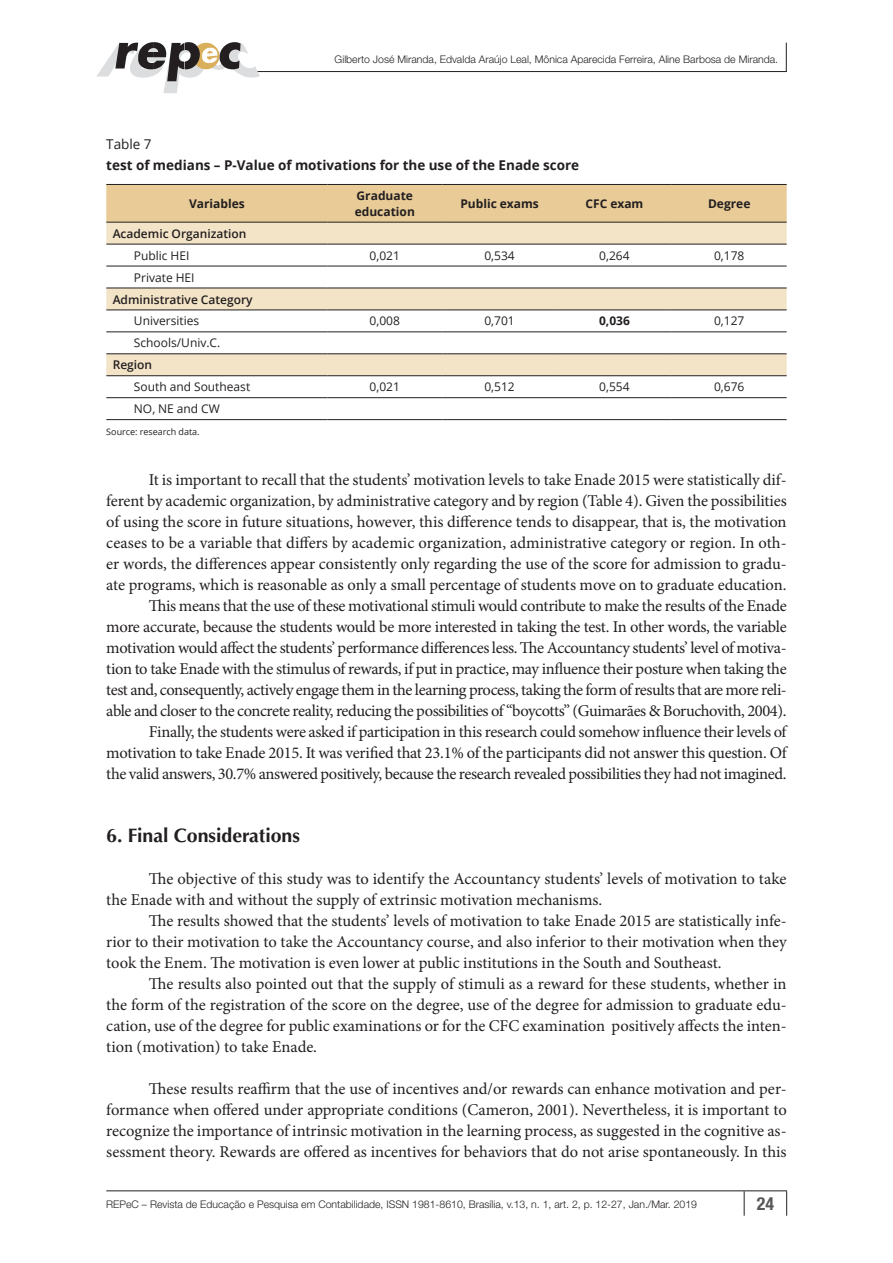
<style>
.page{position:relative;width:893px;height:1263px;background:#fff}
.page>*{position:absolute;margin:0;border:0;box-sizing:border-box;transform-origin:0 0}
.miolo_TITULO{font:700 19.5px "Optima LT Std";color:#231f20}
.t1{font:700 condensed 18px "Helvetica Neue LT Std";color:#57585a}
.texto_GERAL{font:16.5px/21px "Minion Pro";letter-spacing:-.005em;color:#231f20;text-align:justify}
.box_TIT_TAB{font:700 13.5px/21px "Open Sans";color:#231f20}
.box_TEXTO{font:12px "Open Sans";color:#231f20}
.box_KBCA{font:700 12px/15.8px "Open Sans";color:#231f20}
.box_TEXTO-2{font:600 12px "Open Sans";color:#231f20}
.box_TEXTO-3{font:700 12px "Open Sans";color:#231f20}
.t2{font:300 10.5px "Helvetica Neue LT Std";color:#231f20}
.box_FONTE{font:9px "Open Sans";color:#231f20}
.s1{font-weight:400}
</style>
<div class="page">
<hr style="left:106px;top:1190px;width:638px;height:1px;background:#231f20">
<hr style="left:744px;top:1190px;width:43px;height:1px;background:#231f20">
<svg style="left:744px;top:1191px;width:1px;height:25px"></svg>
<svg style="left:786px;top:1191px;width:1px;height:25px"></svg>
<hr style="left:255px;top:71px;width:531px;height:1px;background:#231f20">
<svg style="left:97px;top:42px;width:163px;height:51px"></svg>
<svg style="left:786px;top:43px;width:1px;height:29px"></svg>
<div style="left:106px;top:185px;width:681px;height:37px;background:#e8cb97"></div>
<svg style="left:106px;top:223px;width:681px;height:152px"></svg>
<hr style="left:106px;top:266px;width:221px;height:1px;background:#231f20">
<hr style="left:327px;top:266px;width:115px;height:1px;background:#231f20">
<hr style="left:442px;top:266px;width:115px;height:1px;background:#231f20">
<hr style="left:557px;top:266px;width:115px;height:1px;background:#231f20">
<hr style="left:672px;top:266px;width:115px;height:1px;background:#231f20">
<hr style="left:106px;top:331px;width:221px;height:1px;background:#231f20">
<hr style="left:327px;top:331px;width:115px;height:1px;background:#231f20">
<hr style="left:442px;top:331px;width:115px;height:1px;background:#231f20">
<hr style="left:557px;top:331px;width:115px;height:1px;background:#231f20">
<hr style="left:672px;top:331px;width:115px;height:1px;background:#231f20">
<hr style="left:106px;top:397px;width:221px;height:1px;background:#231f20">
<hr style="left:327px;top:397px;width:115px;height:1px;background:#231f20">
<hr style="left:442px;top:397px;width:115px;height:1px;background:#231f20">
<hr style="left:557px;top:397px;width:115px;height:1px;background:#231f20">
<hr style="left:672px;top:397px;width:115px;height:1px;background:#231f20">
<hr style="left:106px;top:244px;width:221px;height:1px;background:#231f20">
<hr style="left:327px;top:244px;width:115px;height:1px;background:#231f20">
<hr style="left:442px;top:244px;width:115px;height:1px;background:#231f20">
<hr style="left:557px;top:244px;width:115px;height:1px;background:#231f20">
<hr style="left:672px;top:244px;width:115px;height:1px;background:#231f20">
<hr style="left:106px;top:288px;width:221px;height:1px;background:#231f20">
<hr style="left:327px;top:288px;width:115px;height:1px;background:#231f20">
<hr style="left:442px;top:288px;width:115px;height:1px;background:#231f20">
<hr style="left:557px;top:288px;width:115px;height:1px;background:#231f20">
<hr style="left:672px;top:288px;width:115px;height:1px;background:#231f20">
<hr style="left:106px;top:310px;width:221px;height:1px;background:#231f20">
<hr style="left:327px;top:310px;width:115px;height:1px;background:#231f20">
<hr style="left:442px;top:310px;width:115px;height:1px;background:#231f20">
<hr style="left:557px;top:310px;width:115px;height:1px;background:#231f20">
<hr style="left:672px;top:310px;width:115px;height:1px;background:#231f20">
<hr style="left:106px;top:353px;width:221px;height:1px;background:#231f20">
<hr style="left:327px;top:353px;width:115px;height:1px;background:#231f20">
<hr style="left:442px;top:353px;width:115px;height:1px;background:#231f20">
<hr style="left:557px;top:353px;width:115px;height:1px;background:#231f20">
<hr style="left:672px;top:353px;width:115px;height:1px;background:#231f20">
<hr style="left:106px;top:375px;width:221px;height:1px;background:#231f20">
<hr style="left:327px;top:375px;width:115px;height:1px;background:#231f20">
<hr style="left:442px;top:375px;width:115px;height:1px;background:#231f20">
<hr style="left:557px;top:375px;width:115px;height:1px;background:#231f20">
<hr style="left:672px;top:375px;width:115px;height:1px;background:#231f20">
<hr style="left:106px;top:419px;width:221px;height:1px;background:#231f20">
<hr style="left:327px;top:419px;width:115px;height:1px;background:#231f20">
<hr style="left:442px;top:419px;width:115px;height:1px;background:#231f20">
<hr style="left:557px;top:419px;width:115px;height:1px;background:#231f20">
<hr style="left:672px;top:419px;width:115px;height:1px;background:#231f20">
<hr style="left:106px;top:184px;width:221px;height:1px;background:#231f20">
<hr style="left:327px;top:184px;width:115px;height:1px;background:#231f20">
<hr style="left:442px;top:184px;width:115px;height:1px;background:#231f20">
<hr style="left:557px;top:184px;width:115px;height:1px;background:#231f20">
<hr style="left:672px;top:184px;width:115px;height:1px;background:#231f20">
<hr style="left:106px;top:222px;width:221px;height:1px;background:#231f20">
<hr style="left:327px;top:222px;width:115px;height:1px;background:#231f20">
<hr style="left:442px;top:222px;width:115px;height:1px;background:#231f20">
<hr style="left:557px;top:222px;width:115px;height:1px;background:#231f20">
<hr style="left:672px;top:222px;width:115px;height:1px;background:#231f20">
<p class="t2" style="left:335px;top:53px;width:445px">Gilberto José Miranda, Edvalda Araújo Leal, Mônica Aparecida Ferreira, Aline Barbosa de Miranda.</p>
<p class="box_TIT_TAB" style="left:106px;top:133px;width:474px"><span class="s1">Table 7<br></span>test of medians – P-Value of motivations for the use of the Enade score</p>
<p class="box_KBCA" style="left:189px;top:195px;width:57px">Variables</p>
<p class="box_KBCA" style="left:355px;top:187px;width:62px">Graduate education</p>
<p class="box_KBCA" style="left:460px;top:195px;width:80px">Public exams</p>
<p class="box_KBCA" style="left:585px;top:195px;width:59px">CFC exam</p>
<p class="box_KBCA" style="left:708px;top:195px;width:44px">Degree</p>
<p class="box_TEXTO-2" style="left:113px;top:225px;width:135px">Academic Organization</p>
<p class="box_TEXTO" style="left:134px;top:247px;width:57px">Public HEI</p>
<p class="box_TEXTO" style="left:370px;top:247px;width:32px">0,021</p>
<p class="box_TEXTO" style="left:484px;top:247px;width:32px">0,534</p>
<p class="box_TEXTO" style="left:599px;top:247px;width:32px">0,264</p>
<p class="box_TEXTO" style="left:714px;top:247px;width:32px">0,178</p>
<p class="box_TEXTO" style="left:134px;top:269px;width:62px">Private HEI</p>
<p class="box_TEXTO-2" style="left:113px;top:291px;width:142px">Administrative Category</p>
<p class="box_TEXTO" style="left:134px;top:313px;width:67px">Universities</p>
<p class="box_TEXTO" style="left:370px;top:313px;width:32px">0,008</p>
<p class="box_TEXTO" style="left:484px;top:313px;width:32px">0,701</p>
<p class="box_TEXTO-3" style="left:599px;top:313px;width:32px">0,036</p>
<p class="box_TEXTO" style="left:714px;top:313px;width:32px">0,127</p>
<p class="box_TEXTO" style="left:134px;top:335px;width:88px">Schools/Univ.C.</p>
<p class="box_TEXTO-2" style="left:113px;top:357px;width:41px">Region</p>
<p class="box_TEXTO" style="left:134px;top:379px;width:118px">South and Southeast</p>
<p class="box_TEXTO" style="left:370px;top:379px;width:32px">0,021</p>
<p class="box_TEXTO" style="left:484px;top:379px;width:32px">0,512</p>
<p class="box_TEXTO" style="left:599px;top:379px;width:32px">0,554</p>
<p class="box_TEXTO" style="left:714px;top:379px;width:32px">0,676</p>
<p class="box_TEXTO" style="left:134px;top:401px;width:88px">NO, NE and CW</p>
<p class="box_FONTE" style="left:106px;top:425px;width:95px">Source: research data.</p>
<p class="texto_GERAL" style="left:106px;top:469px;width:682px;text-indent:43px">It is important to recall that the students’ motivation levels to take Enade 2015 were statistically dif&shy;ferent by academic organization, by administrative category and by region (Table 4). Given the possibilities of using the score in future situations, however, this difference tends to disappear, that is, the motivation ceases to be a variable that differs by academic organization, administrative category or region. In oth&shy;er words, the differences appear consistently only regarding the use of the score for admission to gradu&shy;ate programs, which is reasonable as only a small percentage of students move on to graduate education.</p>
<p class="texto_GERAL" style="left:106px;top:595px;width:682px;text-indent:43px">This means that the use of these motivational stimuli would contribute to make the results of the Enade more accurate, because the students would be more interested in taking the test. In other words, the variable motivation would affect the students’ performance differences less. The Accountancy students’ level of motiva&shy;tion to take Enade with the stimulus of rewards, if put in practice, may influence their posture when taking the test and, consequently, actively engage them in the learning process, taking the form of results that are more reli&shy;able and closer to the concrete reality, reducing the possibilities of “boycotts” (Guimarães &amp; Boruchovith, 2004).</p>
<p class="texto_GERAL" style="left:106px;top:721px;width:682px;text-indent:43px">Finally, the students were asked if participation in this research could somehow influence their levels of motivation to take Enade 2015. It was verified that 23.1% of the participants did not answer this question. Of the valid answers, 30.7% answered positively, because the research revealed possibilities they had not imagined.</p>
<p class="miolo_TITULO" style="left:106px;top:824px;width:195px">6. Final Considerations</p>
<p class="texto_GERAL" style="left:106px;top:868px;width:682px;text-indent:43px">The objective of this study was to identify the Accountancy students’ levels of motivation to take the Enade with and without the supply of extrinsic motivation mechanisms.</p>
<p class="texto_GERAL" style="left:106px;top:910px;width:682px;text-indent:43px">The results showed that the students’ levels of motivation to take Enade 2015 are statistically infe&shy;rior to their motivation to take the Accountancy course, and also inferior to their motivation when they took the Enem. The motivation is even lower at public institutions in the South and Southeast.</p>
<p class="texto_GERAL" style="left:106px;top:973px;width:682px;text-indent:43px">The results also pointed out that the supply of stimuli as a reward for these students, whether in the form of the registration of the score on the degree, use of the degree for admission to graduate edu&shy;cation, use of the degree for public examinations or for the CFC examination positively affects the inten&shy;tion (motivation) to take Enade.</p>
<p class="texto_GERAL" style="left:106px;top:1078px;width:682px;text-indent:43px">These results reaffirm that the use of incentives and/or rewards can enhance motivation and per&shy;formance when offered under appropriate conditions (Cameron, 2001). Nevertheless, it is important to recognize the importance of intrinsic motivation in the learning process, as suggested in the cognitive as&shy;sessment theory. Rewards are offered as incentives for behaviors that do not arise spontaneously. In this</p>
<p class="t2" style="left:106px;top:1197px;width:592px">REPeC – Revista de Educação e Pesquisa em Contabilidade, ISSN 1981-8610, Brasília, v.13, n. 1, art. 2, p. 12-27, Jan./Mar. 2019</p>
<p class="t1" style="left:757px;top:1192px;width:19px">24</p>
</div>
